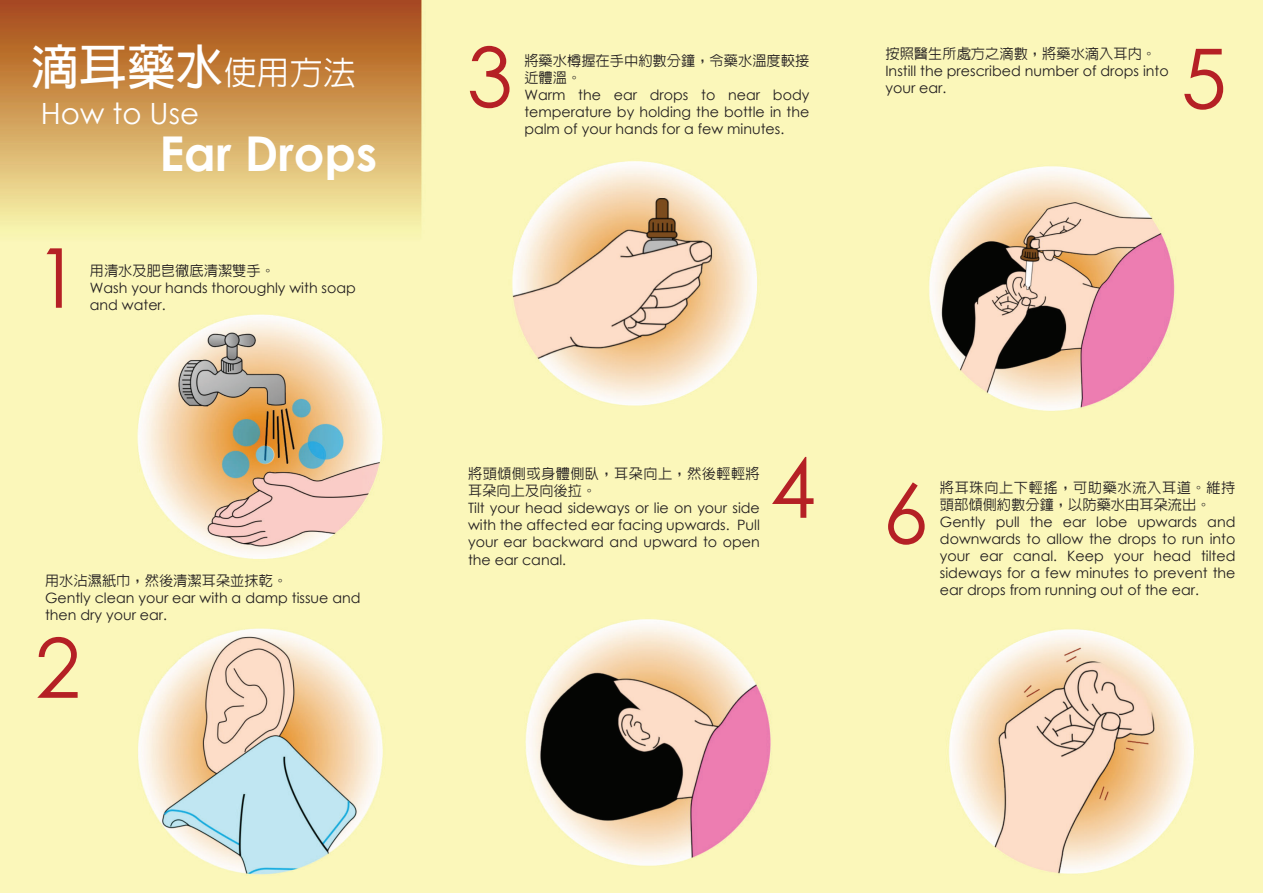
<style>
.page{position:relative;width:1263px;height:893px;background:#fff}
.page>*{position:absolute;margin:0;border:0;box-sizing:border-box;transform-origin:0 0}
.t1{font:82.65px "Century Gothic";color:#b52025}
.t2{font:700 48.15px "Lin Gothic";color:#fff}
.t3{font:700 48px "Century Gothic";color:#fff}
.t4{font:500 33px "Lin Gothic";color:#fff}
.t5{font:29.25px "Century Gothic";color:#fff}
.t6{font:14.25px/17.1px "Century Gothic";color:#231f20}
.t7{font:500 14.25px/17.1px "Lin Gothic";color:#231f20}
.t8{font:500 14.25px/17.1px "Lin Gothic";letter-spacing:.02em;color:#231f20}
.t9{font:500 14.25px/17.1px "Lin Gothic";letter-spacing:.025em;color:#231f20}
</style>
<div class="page">
<img style="left:0;top:0;width:1263px;height:893px">
<h1 class="t2" style="left:31px;top:43px;width:194px">滴耳藥水</h1>
<h1 class="t1" style="left:1181px;top:21px;width:47px">5</h1>
<p class="t1" style="left:467px;top:19px;width:47px">3</p>
<p class="t7" style="left:885px;top:45px;width:272px">按照醫生所處方之滴數，將藥水滴入耳內。</p>
<p class="t6" style="left:885px;top:62px;width:285px">Instill the prescribed number of drops into your ear.</p>
<p class="t7" style="left:524px;top:52px;width:287px">將藥水樽握在手中約數分鐘，令藥水溫度較接近體溫。</p>
<h1 class="t4" style="left:224px;top:55px;width:133px">使用方法</h1>
<p class="t6" style="left:524px;top:86px;width:287px">Warm the ear drops to near body</p>
<p class="t6" style="left:524px;top:103px;width:287px">temperature by holding the bottle in the palm of your hands for a few minutes.</p>
<h2 class="t5" style="left:41px;top:93px;width:160px">How to Use</h2>
<p class="t3" style="left:159px;top:117px;width:219px">Ear Drops</p>
<p class="t1" style="left:35px;top:220px;width:47px">1</p>
<p class="t7" style="left:90px;top:262px;width:187px">用清水及肥皂徹底清潔雙手。</p>
<p class="t6" style="left:90px;top:279px;width:268px">Wash your hands thoroughly with soap</p>
<p class="t6" style="left:90px;top:296px;width:78px">and water.</p>
<p class="t7" style="left:45px;top:572px;width:244px">用水沾濕紙巾，然後清潔耳朵並抹乾。</p>
<p class="t6" style="left:45px;top:589px;width:317px">Gently clean your ear with a damp tissue and then dry your ear.</p>
<p class="t1" style="left:35px;top:610px;width:47px">2</p>
<p class="t9" style="left:468px;top:465px;width:293px">將頭傾側或身體側臥，耳朵向上，然後輕輕將耳朵向上及向後拉。</p>
<p class="t6" style="left:468px;top:499px;width:293px">Tilt your head sideways or lie on your side</p>
<p class="t6" style="left:468px;top:516px;width:293px">with the affected ear facing upwards. Pull</p>
<p class="t6" style="left:468px;top:534px;width:293px">your ear backward and upward to open the ear canal.</p>
<p class="t1" style="left:770px;top:430px;width:47px">4</p>
<p class="t1" style="left:882px;top:456px;width:47px">6</p>
<p class="t8" style="left:940px;top:479px;width:297px">將耳珠向上下輕搖，可助藥水流入耳道。維持頭部傾側約數分鐘，以防藥水由耳朵流出。</p>
<p class="t6" style="left:940px;top:513px;width:297px">Gently pull the ear lobe upwards and</p>
<p class="t6" style="left:940px;top:530px;width:297px;text-align:justify">downwards to allow the drops to run into your ear canal. Keep your head tilted sideways for a few minutes to prevent the ear drops from running out of the ear.</p>
</div>
